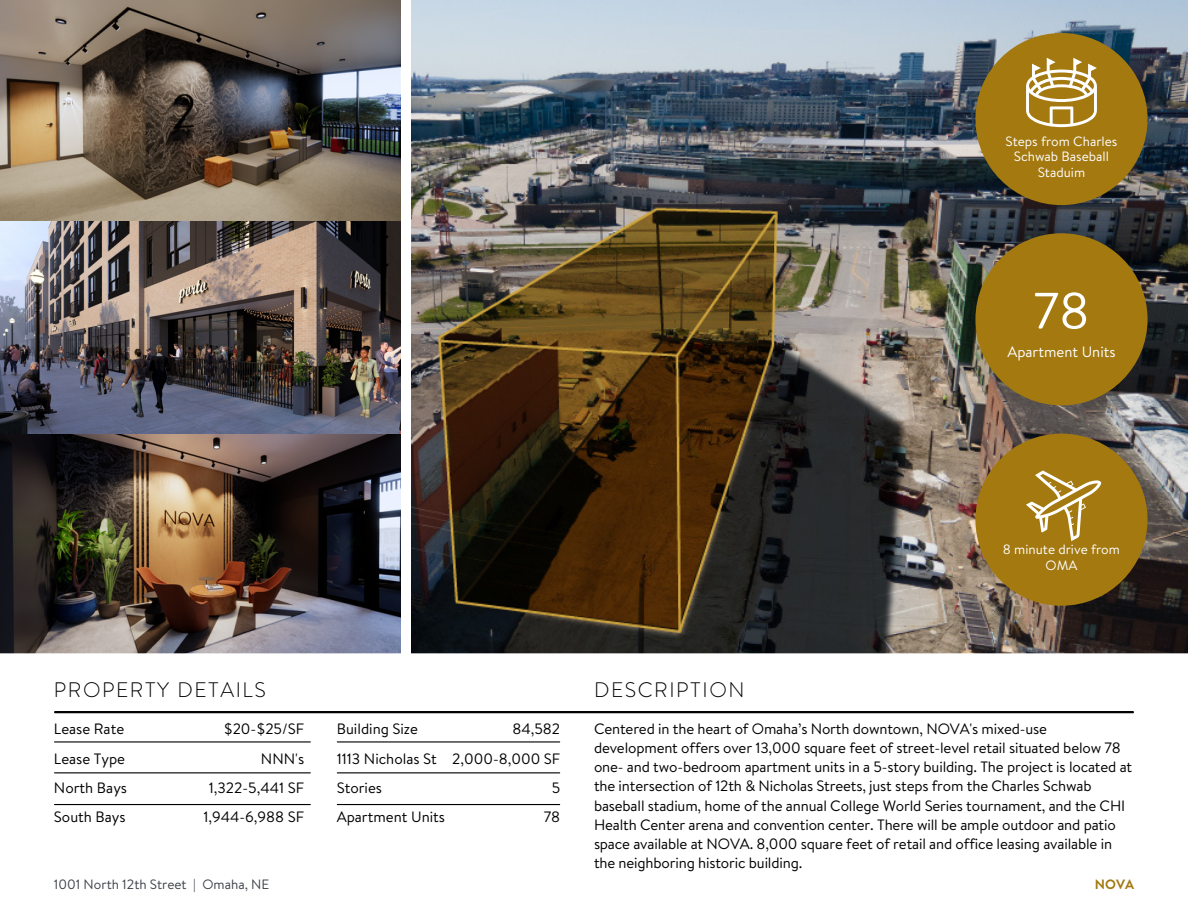
<style>
.page{position:relative;width:1188px;height:918px;background:#fff}
.page>*{position:absolute;margin:0;border:0;box-sizing:border-box;transform-origin:0 0}
.t1{font:51px "Brandon Text";color:#fff}
.t2{font:300 21px "Brandon Text";letter-spacing:.075em;color:#000}
.t3{font:15px/19.2px "Brandon Text";letter-spacing:-.01em;color:#000}
.t4{font:15px "Brandon Text";color:#fff}
.t5{font:13.5px/15.8px "Brandon Text";color:#fff;text-align:center}
.t6{font:13.5px "Brandon Text";color:#3d4249}
.t7{font:700 13.5px "Brandon Text";color:#a37910}
</style>
<div class="page">
<img style="left:0;top:0;width:400px;height:435px">
<img style="left:0;top:435px;width:400px;height:218px">
<img style="left:411px;top:0;width:777px;height:653px">
<hr style="left:55px;top:711px;width:1078px;height:2px;background:#000">
<hr style="left:55px;top:741px;width:255px;height:2px;background:#000">
<hr style="left:337px;top:741px;width:223px;height:2px;background:#000">
<hr style="left:55px;top:772px;width:255px;height:1px;background:#000">
<hr style="left:55px;top:804px;width:255px;height:1px;background:#000">
<hr style="left:337px;top:804px;width:223px;height:1px;background:#000">
<hr style="left:337px;top:772px;width:223px;height:1px;background:#000">
<div style="left:975px;top:233px;width:173px;height:172px;background:#a37910;border-radius:50%"></div>
<div style="left:975px;top:33px;width:173px;height:172px;background:#a37910;border-radius:50%"></div>
<svg style="left:1026px;top:58px;width:71px;height:69px"></svg>
<div style="left:975px;top:434px;width:173px;height:172px;background:#a37910;border-radius:50%"></div>
<svg style="left:1026px;top:470px;width:76px;height:71px"></svg>
<p class="t5" style="left:1006px;top:133px;width:113px">Steps from Charles<br>Schwab Baseball<br>Staduim</p>
<p class="t1" style="left:1033px;top:274px;width:58px">78</p>
<p class="t4" style="left:1007px;top:341px;width:110px">Apartment Units</p>
<p class="t5" style="left:1003px;top:541px;width:119px">8 minute drive from<br>OMA</p>
<p class="t2" style="left:54px;top:675px;width:213px">PROPERTY DETAILS</p>
<p class="t2" style="left:594px;top:675px;width:152px">DESCRIPTION</p>
<p class="t3" style="left:594px;top:719px;width:540px">Centered in the heart of Omaha’s North downtown, NOVA's mixed-use development offers over 13,000 square feet of street-level retail situated below 78 one- and two-bedroom apartment units in a 5-story building. The project is located at the intersection of 12th &amp; Nicholas Streets, just steps from the Charles Schwab baseball stadium, home of the annual College World Series tournament, and the CHI Health Center arena and convention center. There will be ample outdoor and patio space available at NOVA. 8,000 square feet of retail and office leasing available in the neighboring historic building.</p>
<p class="t3" style="left:224px;top:719px;width:82px">$20-$25/SF</p>
<p class="t3" style="left:261px;top:748px;width:45px">NNN's</p>
<p class="t3" style="left:209px;top:778px;width:97px">1,322-5,441 SF</p>
<p class="t3" style="left:203px;top:807px;width:102px">1,944-6,988 SF</p>
<p class="t3" style="left:337px;top:719px;width:83px">Building Size</p>
<p class="t3" style="left:337px;top:748px;width:102px">1113 Nicholas St</p>
<p class="t3" style="left:337px;top:778px;width:47px">Stories</p>
<p class="t3" style="left:337px;top:807px;width:110px">Apartment Units</p>
<p class="t3" style="left:452px;top:714px;width:109px;line-height:29.2px;text-align:right">84,582<br>2,000-8,000 SF<br>5<br>78</p>
<p class="t3" style="left:54px;top:719px;width:72px">Lease Rate</p>
<p class="t3" style="left:54px;top:748px;width:73px">Lease Type</p>
<p class="t3" style="left:54px;top:778px;width:74px">North Bays</p>
<p class="t3" style="left:54px;top:807px;width:73px">South Bays</p>
<h3 class="t6" style="left:54px;top:875px;width:217px">1001 North 12th Street | Omaha, NE</h3>
<p class="t7" style="left:1095px;top:875px;width:41px">NOVA</p>
</div>
